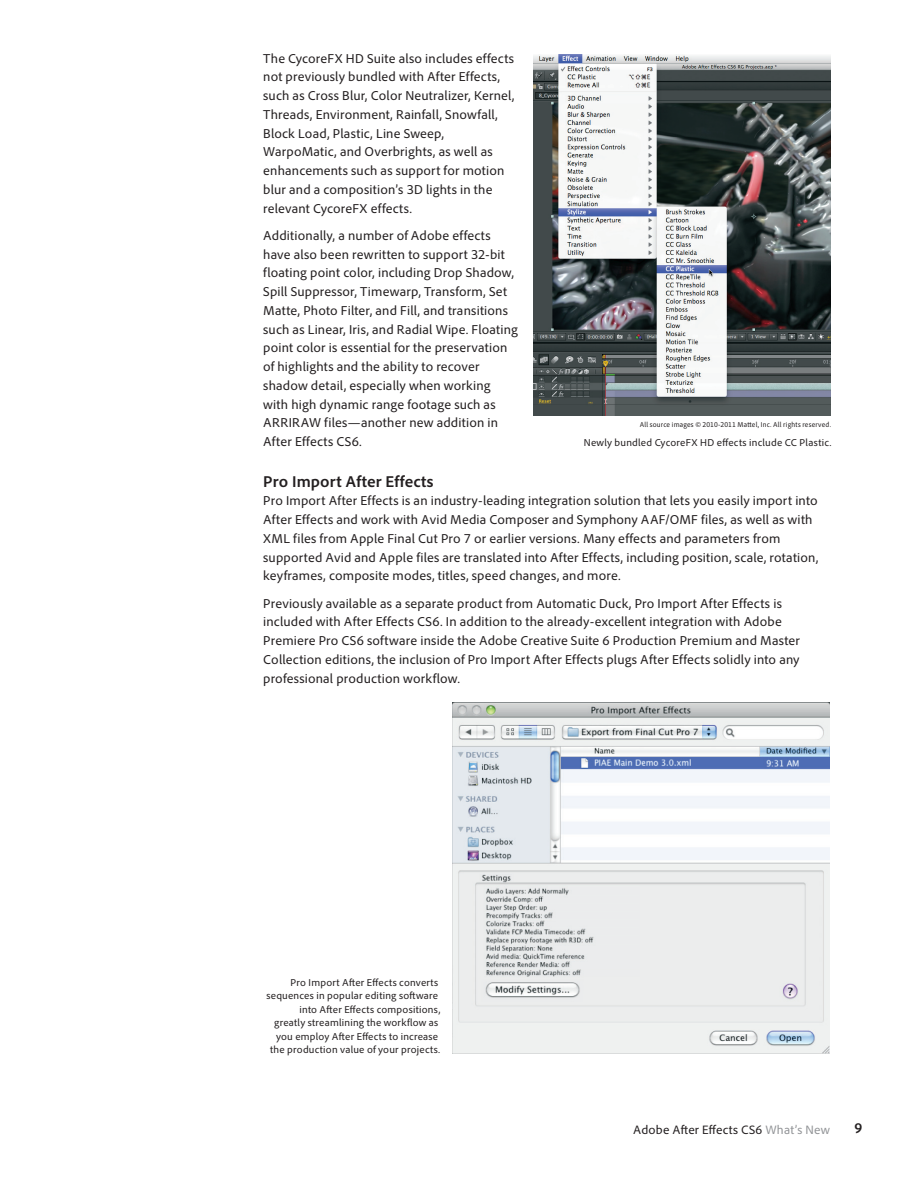
<style>
.page{position:relative;width:918px;height:1188px;background:#fff}
.page>*{position:absolute;margin:0;border:0;box-sizing:border-box;transform-origin:0 0}
.t1{font:700 16.5px "Adobe Clean";letter-spacing:.005em;color:#231f20}
.t2{font:700 semi-condensed 15px "Adobe Clean";color:#231f20}
.t3{font:13.5px/18.8px "Adobe Clean";letter-spacing:.01em;color:#231f20}
.t4{font:12.75px "Adobe Clean";letter-spacing:.015em;color:#231f20}
.t5{font:10.5px/13.5px "Adobe Clean";letter-spacing:.02em;color:#231f20;text-align:right}
.t6{font:semi-condensed 7.5px "Adobe Clean";letter-spacing:.025em;color:#231f20}
.s1{color:#939598}
</style>
<div class="page">
<img style="left:453px;top:702px;width:377px;height:351px">
<img style="left:533px;top:54px;width:298px;height:362px">
<p class="t3" style="left:263px;top:48px;width:253px">The CycoreFX HD Suite also includes effects not previously bundled with After Effects, such as Cross Blur, Color Neutralizer, Kernel, Threads, Environment, Rainfall, Snowfall, Block Load, Plastic, Line Sweep, WarpoMatic, and Overbrights, as well as enhancements such as support for motion blur and a composition’s 3D lights in the relevant CycoreFX effects.</p>
<p class="t3" style="left:263px;top:226px;width:256px">Additionally, a number of Adobe effects have also been rewritten to support 32-bit floating point color, including Drop Shadow, Spill Suppressor, Timewarp, Transform, Set Matte, Photo Filter, and Fill, and transitions such as Linear, Iris, and Radial Wipe. Floating point color is essential for the preservation of highlights and the ability to recover shadow detail, especially when working with high dynamic range footage such as ARRIRAW files—another new addition in After Effects CS6.</p>
<p class="t1" style="left:263px;top:471px;width:172px">Pro Import After Effects</p>
<p class="t3" style="left:263px;top:491px;width:557px">Pro Import After Effects is an industry-leading integration solution that lets you easily import into After Effects and work with Avid Media Composer and Symphony AAF/OMF files, as well as with XML files from Apple Final Cut Pro 7 or earlier versions. Many effects and parameters from supported Avid and Apple files are translated into After Effects, including position, scale, rotation, keyframes, composite modes, titles, speed changes, and more.</p>
<p class="t3" style="left:263px;top:594px;width:538px">Previously available as a separate product from Automatic Duck, Pro Import After Effects is included with After Effects CS6. In addition to the already-excellent integration with Adobe Premiere Pro CS6 software inside the Adobe Creative Suite 6 Production Premium and Master Collection editions, the inclusion of Pro Import After Effects plugs After Effects solidly into any professional production workflow.</p>
<p class="t6" style="left:640px;top:420px;width:193px">All source images © 2010-2011 Mattel, Inc. All rights reserved.</p>
<p class="t5" style="left:584px;top:436px;width:249px">Newly bundled CycoreFX HD effects include CC Plastic.</p>
<p class="t5" style="left:266px;top:975px;width:176px">Pro Import After Effects converts sequences in popular editing software into After Effects compositions, greatly streamlining the workflow as you employ After Effects to increase the production value of your projects.</p>
<p class="t4" style="left:633px;top:1122px;width:198px">Adobe After Effects CS6 <span class="s1">What’s New</span></p>
<p class="t2" style="left:854px;top:1119px;width:9px">9</p>
</div>
